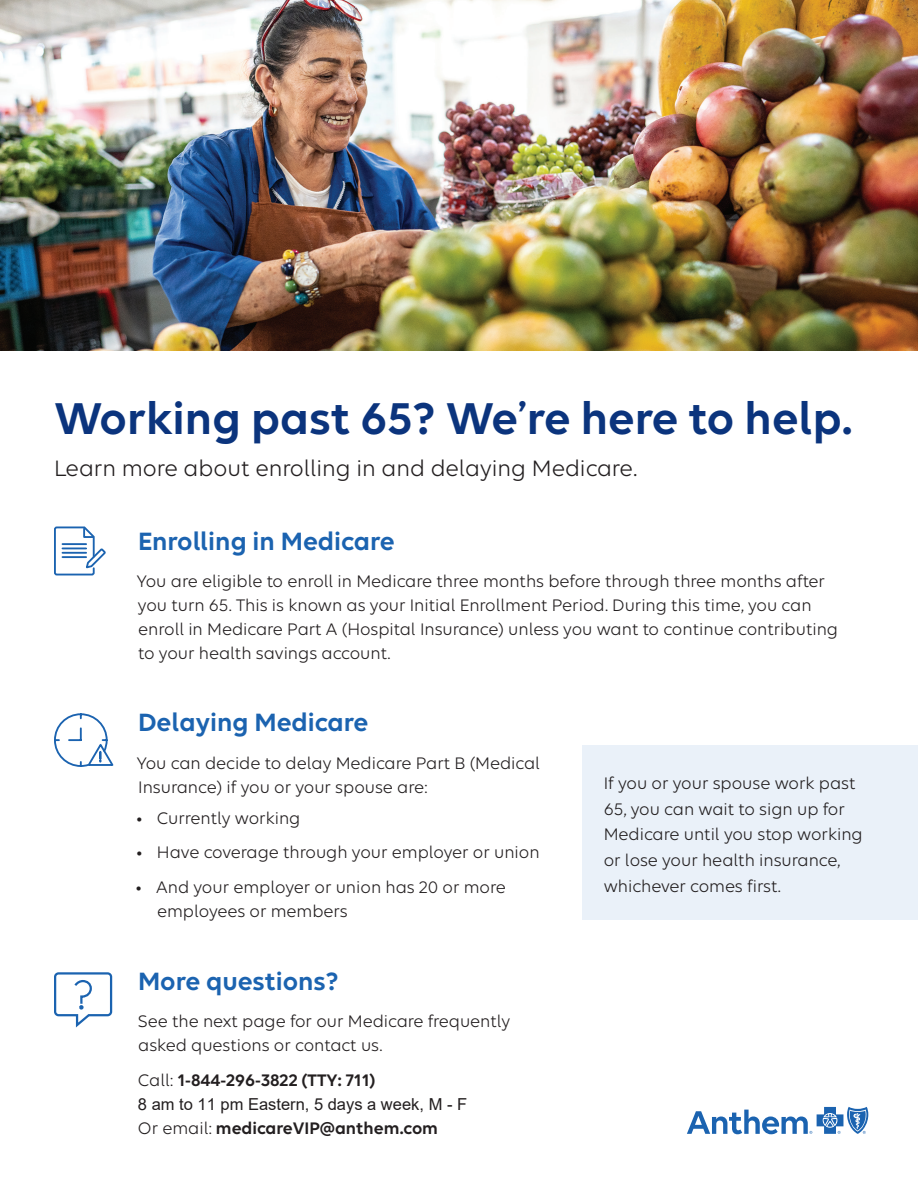
<style>
.page{position:relative;width:918px;height:1188px;background:#fff}
.page>*{position:absolute;margin:0;border:0;box-sizing:border-box;transform-origin:0 0}
.Anthem_Headline_36_42{font:600 48px "Elevance Sans";color:#0b347d}
.Anthem_Subhead_18_22{font:600 27px "Elevance Sans";color:#1b63b0}
.Anthem_Bullet_Level_1_12_16{font:600 27px "Elevance Sans";color:#1b63b0}
.Anthem_Headline_36_42-2{font:24px "Elevance Sans";color:#231f20}
.Anthem_Body_Text_12_16{font:18px/24px "Elevance Sans";color:#231f20}
.Anthem_Bullet_Level_1_12_16-2{font:18px/24px "Elevance Sans";color:#231f20}
.Anthem_Bullet_Level_1_12_16-3{font:600 18px "Elevance Sans";color:#231f20}
.Anthem_Bullet_Level_1_12_16-4{font:16.5px "Arial";color:#231f20}
.s1{font-weight:400}
</style>
<div class="page">
<svg style="left:54px;top:713px;width:60px;height:54px"></svg>
<svg style="left:54px;top:972px;width:59px;height:56px"></svg>
<svg style="left:54px;top:526px;width:52px;height:50px"></svg>
<img style="left:0;top:0;width:918px;height:351px">
<svg style="left:687px;top:1107px;width:181px;height:27px"></svg>
<div style="left:582px;top:745px;width:336px;height:175px;background:#eaf1f9"></div>
<p class="Anthem_Headline_36_42" style="left:54px;top:390px;width:800px">Working past 65? We’re here to help.</p>
<p class="Anthem_Headline_36_42-2" style="left:54px;top:454px;width:584px">Learn more about enrolling in and delaying Medicare.</p>
<h3 class="Anthem_Subhead_18_22" style="left:138px;top:525px;width:258px">Enrolling in Medicare</h3>
<p class="Anthem_Body_Text_12_16" style="left:137px;top:569px;width:703px">You are eligible to enroll in Medicare three months before through three months after you turn 65. This is known as your Initial Enrollment Period. During this time, you can enroll in Medicare Part A (Hospital Insurance) unless you want to continue contributing to your health savings account.</p>
<h3 class="Anthem_Subhead_18_22" style="left:138px;top:706px;width:232px">Delaying Medicare</h3>
<p class="Anthem_Body_Text_12_16" style="left:137px;top:750px;width:405px">You can decide to delay Medicare Part B (Medical<br>Insurance) if you or your spouse are:</p>
<p class="Anthem_Body_Text_12_16" style="left:136px;top:805px;width:166px">• Currently working</p>
<p class="Anthem_Body_Text_12_16" style="left:136px;top:840px;width:405px">• Have coverage through your employer or union</p>
<p class="Anthem_Body_Text_12_16" style="left:157px;top:875px;width:350px;text-indent:-22px">• And your employer or union has 20 or more employees or members</p>
<p class="Anthem_Bullet_Level_1_12_16" style="left:138px;top:964px;width:202px">More questions?</p>
<p class="Anthem_Bullet_Level_1_12_16-2" style="left:138px;top:1009px;width:374px">See the next page for our Medicare frequently asked questions or contact us.</p>
<p class="Anthem_Bullet_Level_1_12_16-3" style="left:138px;top:1069px;width:239px"><span class="s1">Call:</span> 1-844-296-3822 (TTY: 711)</p>
<p class="Anthem_Bullet_Level_1_12_16-4" style="left:138px;top:1093px;width:331px">8 am to 11 pm Eastern, 5 days a week, M - F</p>
<p class="Anthem_Bullet_Level_1_12_16-3" style="left:138px;top:1117px;width:302px"><span class="s1">Or email:</span> medicareVIP@anthem.com</p>
<p class="Anthem_Body_Text_12_16" style="left:604px;top:770px;width:261px;line-height:25.5px">If you or your spouse work past<br>65, you can wait to sign up for<br>Medicare until you stop working or lose your health insurance, whichever comes first.</p>
</div>
